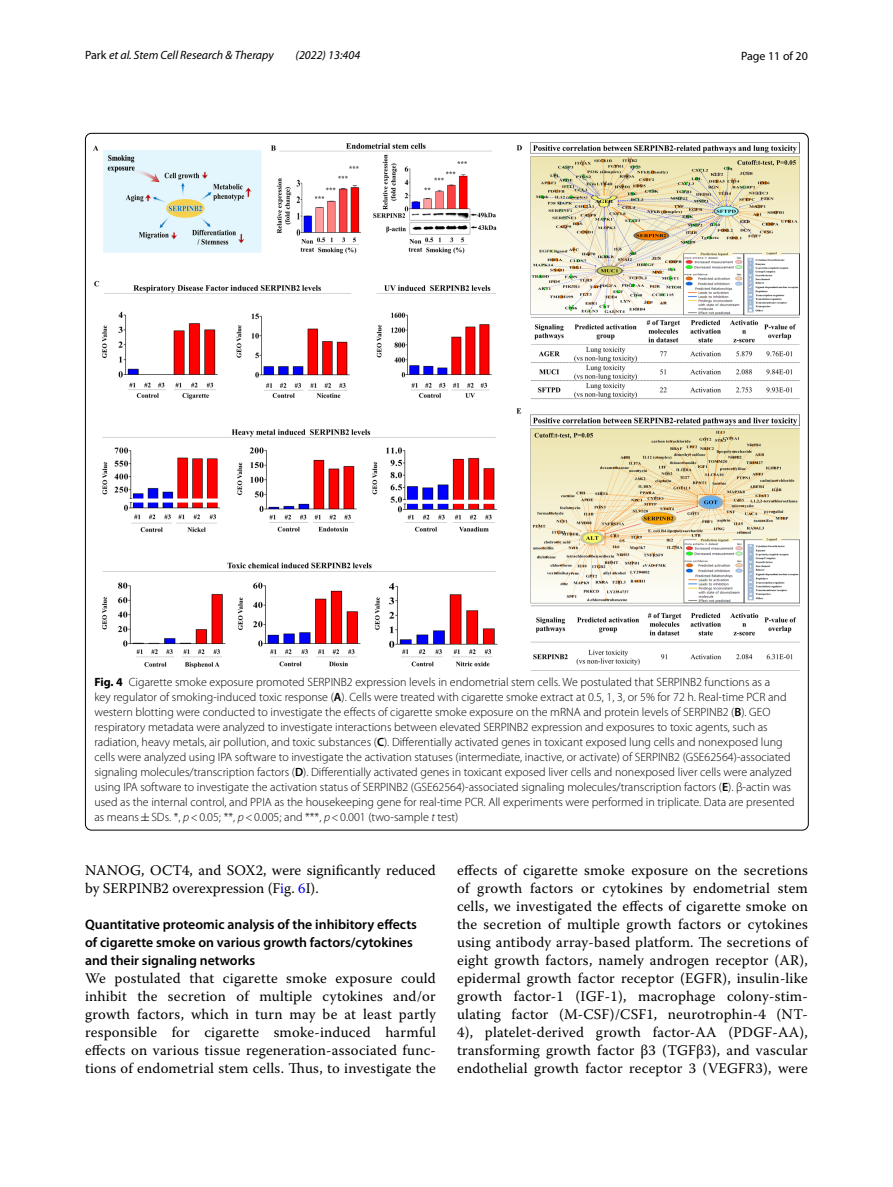
<style>
.page{position:relative;width:893px;height:1187px;background:#fff}
.page>*{position:absolute;margin:0;border:0;box-sizing:border-box;transform-origin:0 0}
.t1{font:14.7px/18px "Warnock Pro";letter-spacing:.015em;color:#000;text-align:justify}
.t2{font:600 13.8px/18px "Myriad Pro";color:#000}
.t3{font:300 12px/15px "Myriad Pro";color:#000}
.t4{font:italic 12px "Myriad Pro";color:#000}
.t5{font:12px "Myriad Pro";color:#000}
.s1{font-style:normal}
.s2{font-weight:700}
.s3{font-weight:600}
.s4{font-family:"MTSY";font-weight:400}
.s5{font-style:italic}
.s6{color:#00f}
</style>
<div class="page">
<img style="left:94px;top:142px;width:706px;height:527px">
<p class="t4" style="left:85px;top:48px;width:190px"><span class="s1">Park</span> et al. Stem Cell Research &amp; Therapy</p>
<p class="t4" style="left:296px;top:48px;width:66px">(2022) 13:404</p>
<p class="t5" style="left:741px;top:48px;width:68px">Page 11 of 20</p>
<p class="t3" style="left:94px;top:674px;width:702px"><span class="s2">Fig. 4</span> Cigarette smoke exposure promoted SERPINB2 expression levels in endometrial stem cells. We postulated that SERPINB2 functions as a<br>key regulator of smoking-induced toxic response (<span class="s3">A</span>). Cells were treated with cigarette smoke extract at 0.5, 1, 3, or 5% for 72 h. Real-time PCR and western blotting were conducted to investigate the effects of cigarette smoke exposure on the mRNA and protein levels of SERPINB2 (<span class="s3">B</span>). GEO respiratory metadata were analyzed to investigate interactions between elevated SERPINB2 expression and exposures to toxic agents, such as radiation, heavy metals, air pollution, and toxic substances (<span class="s3">C</span>). Differentially activated genes in toxicant exposed lung cells and nonexposed lung cells were analyzed using IPA software to investigate the activation statuses (intermediate, inactive, or activate) of SERPINB2 (GSE62564)-associated signaling molecules/transcription factors (<span class="s3">D</span>). Differentially activated genes in toxicant exposed liver cells and nonexposed liver cells were analyzed using IPA software to investigate the activation status of SERPINB2 (GSE62564)-associated signaling molecules/transcription factors (<span class="s3">E</span>). β-actin was used as the internal control, and PPIA as the housekeeping gene for real-time PCR. All experiments were performed in triplicate. Data are presented as means<span class="s4">±</span>SDs. *, <span class="s5">p</span>&lt;0.05; **, <span class="s5">p</span>&lt;0.005; and ***, <span class="s5">p</span>&lt;0.001 (two-sample <span class="s5">t</span> test)</p>
<p class="t1" style="left:85px;top:860px;width:352px">NANOG, OCT4, and SOX2, were significantly reduced by SERPINB2 overexpression (F<span class="s6">i</span>g. <span class="s6">6</span>I).</p>
<p class="t2" style="left:85px;top:914px;width:333px">Quantitative proteomic analysis of the inhibitory effects of cigarette smoke on various growth factors/cytokines and their signaling networks</p>
<p class="t1" style="left:85px;top:968px;width:352px">We postulated that cigarette smoke exposure could inhibit the secretion of multiple cytokines and/or growth factors, which in turn may be at least partly responsible for cigarette smoke-induced harmful effects on various tissue regeneration-associated func&shy;tions of endometrial stem cells. Thus, to investigate the</p>
<p class="t1" style="left:457px;top:860px;width:352px">effects of cigarette smoke exposure on the secretions of growth factors or cytokines by endometrial stem cells, we investigated the effects of cigarette smoke on the secretion of multiple growth factors or cytokines using antibody array-based platform. The secretions of eight growth factors, namely androgen receptor (AR), epidermal growth factor receptor (EGFR), insulin-like growth factor-1 (IGF-1), macrophage colony-stim&shy;ulating factor (M-CSF)/CSF1, neurotrophin-4 (NT-4), platelet-derived growth factor-AA (PDGF-AA), transforming growth factor β3 (TGFβ3), and vascular endothelial growth factor receptor 3 (VEGFR3), were</p>
</div>
